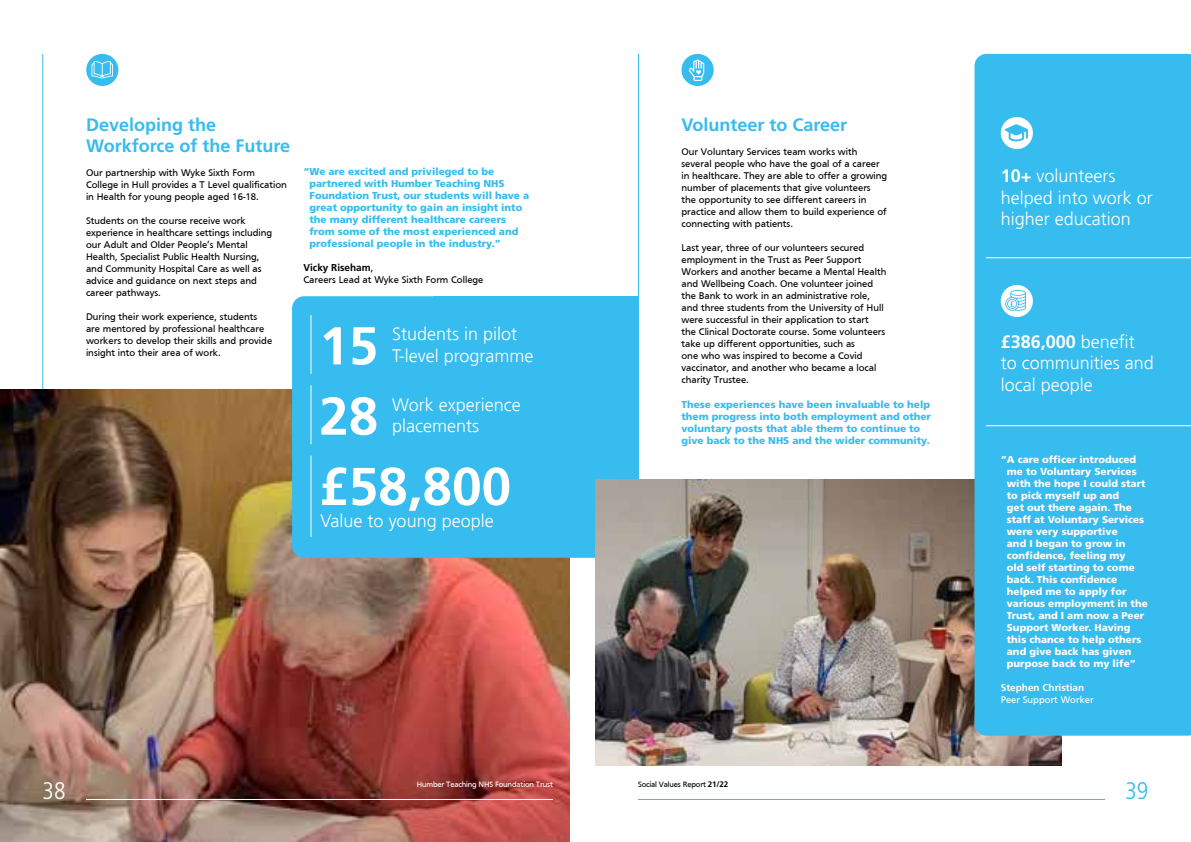
<style>
.page{position:relative;width:1191px;height:842px;background:#fff}
.page>*{position:absolute;margin:0;border:0;box-sizing:border-box;transform-origin:0 0}
.t1{font:700 53.1px "Frutiger LT Std";color:#fff}
.t2{font:300 condensed 24px "Frutiger LT Std";color:#36bcee}
.t3{font:300 condensed 24px "Frutiger LT Std";color:#fff}
.t4{font:300 18px/21.6px "Frutiger";color:#fff}
.t5{font:700 18px/21.6px "Frutiger LT Std";color:#36bcee}
.t6{font:700 18px "Frutiger LT Std";color:#fff}
.t7{font:10px/12px "Frutiger Normal";color:#000}
.t8{font:900 10px/12px "Frutiger LT Std";color:#36bcee}
.t9{font:900 10px/12px "Frutiger LT Std";color:#fff}
.t10{font:10px "Frutiger Normal";color:#fff}
.t11{font:700 10px "Frutiger LT Std";color:#fff}
.t12{font:700 10px "Frutiger LT Std";color:#000}
.t13{font:8px "Frutiger Normal";letter-spacing:-.02em;color:#fff}
.t14{font:8px "Frutiger Normal";letter-spacing:-.02em;color:#000}
.s1{font-family:"Frutiger Normal";font-weight:400}
.s2{font-family:"Frutiger LT Std";font-weight:700}
.s3{font-family:"Frutiger";font-weight:300}
</style>
<div class="page">
<hr style="left:638px;top:799px;width:467px;height:1px;background:#36bcee">
<hr style="left:42px;top:54px;width:1px;height:493px;background:#36bcee">
<hr style="left:638px;top:54px;width:1px;height:451px;background:#36bcee">
<img style="left:0;top:390px;width:570px;height:452px">
<div style="left:292px;top:296px;width:346px;height:262px;background:#36bcee;border-radius:12px"></div>
<hr style="left:310px;top:315px;width:1px;height:59px;background:#fff">
<hr style="left:310px;top:385px;width:1px;height:59px;background:#fff">
<hr style="left:310px;top:456px;width:1px;height:81px;background:#fff">
<hr style="left:86px;top:799px;width:467px;height:1px;background:#fff">
<div style="left:86px;top:54px;width:32px;height:32px;background:#36bcee;border-radius:50%"></div>
<div style="left:681px;top:54px;width:32px;height:32px;background:#36bcee;border-radius:50%"></div>
<img style="left:595px;top:479px;width:466px;height:286px">
<div style="left:974px;top:54px;width:217px;height:682px;background:#36bcee"></div>
<hr style="left:986px;top:257px;width:205px;height:1px;background:#fff">
<hr style="left:986px;top:425px;width:205px;height:1px;background:#fff">
<div style="left:1000px;top:117px;width:33px;height:32px;background:#fff;border-radius:50%"></div>
<div style="left:1000px;top:285px;width:33px;height:32px;background:#fff;border-radius:50%"></div>
<svg style="left:688px;top:60px;width:16px;height:21px"></svg>
<svg style="left:1005px;top:124px;width:23px;height:17px"></svg>
<svg style="left:91px;top:61px;width:22px;height:17px"></svg>
<svg style="left:1005px;top:290px;width:21px;height:21px"></svg>
<h3 class="t5" style="left:86px;top:114px;width:206px">Developing the<br>Workforce of the Future</h3>
<p class="t7" style="left:86px;top:167px;width:202px">Our partnership with Wyke Sixth Form<br>College in Hull provides a T Level qualification in Health for young people aged 16-18.</p>
<p class="t7" style="left:86px;top:215px;width:188px">Students on the course receive work experience in healthcare settings including our Adult and Older People’s Mental Health, Specialist Public Health Nursing, and Community Hospital Care as well as advice and guidance on next steps and career pathways.</p>
<p class="t7" style="left:86px;top:311px;width:188px">During their work experience, students are mentored by professional healthcare workers to develop their skills and provide insight into their area of work.</p>
<p class="t8" style="left:309px;top:166px;width:221px;text-indent:-6px">“We are excited and privileged to be partnered with Humber Teaching NHS Foundation Trust, our students will have a great opportunity to gain an insight into the many different healthcare careers from some of the most experienced and professional people in the industry.”</p>
<p class="t12" style="left:303px;top:262px;width:72px">Vicky Riseham<span class="s1">,</span></p>
<p class="t7" style="left:303px;top:274px;width:181px">Careers Lead at Wyke Sixth Form College</p>
<h1 class="t1" style="left:319px;top:315px;width:61px">15</h1>
<h1 class="t1" style="left:319px;top:385px;width:61px">28</h1>
<h3 class="t4" style="left:392px;top:324px;width:127px">Students in pilot</h3>
<h3 class="t4" style="left:392px;top:345px;width:143px">T-level programme</h3>
<h3 class="t4" style="left:392px;top:394px;width:130px">Work experience</h3>
<h3 class="t4" style="left:392px;top:416px;width:88px">placements</h3>
<h1 class="t1" style="left:319px;top:455px;width:193px">£58,800</h1>
<h3 class="t4" style="left:321px;top:511px;width:175px">Value to young people</h3>
<h2 class="t3" style="left:43px;top:777px;width:25px">38</h2>
<p class="t13" style="left:417px;top:780px;width:138px">Humber Teaching NHS Foundation Trust</p>
<h3 class="t5" style="left:681px;top:114px;width:167px">Volunteer to Career</h3>
<p class="t7" style="left:681px;top:145px;width:207px">Our Voluntary Services team works with several people who have the goal of a career in healthcare. They are able to offer a growing number of placements that give volunteers the opportunity to see different careers in practice and allow them to build experience of connecting with patients.</p>
<p class="t7" style="left:681px;top:241px;width:206px">Last year, three of our volunteers secured employment in the Trust as Peer Support Workers and another became a Mental Health and Wellbeing Coach. One volunteer joined the Bank to work in an administrative role, and three students from the University of Hull were successful in their application to start<br>the Clinical Doctorate course. Some volunteers take up different opportunities, such as<br>one who was inspired to become a Covid vaccinator, and another who became a local charity Trustee.</p>
<p class="t8" style="left:681px;top:398px;width:251px">These experiences have been invaluable to help them progress into both employment and other voluntary posts that able them to continue to give back to the NHS and the wider community.</p>
<p class="t14" style="left:638px;top:780px;width:92px">Social Values Report <span class="s2">21/22</span></p>
<h3 class="t4" style="left:1000px;top:165px;width:154px"><span class="s2">10+</span> volunteers helped into work or higher education</h3>
<h3 class="t6" style="left:1000px;top:331px;width:136px">£386,000 <span class="s3">benefit</span></h3>
<h3 class="t4" style="left:1000px;top:353px;width:155px">to communities and local people</h3>
<p class="t9" style="left:1007px;top:453px;width:142px;text-indent:-6px">“A care officer introduced me to Voluntary Services with the hope I could start to pick myself up and<br>get out there again. The staff at Voluntary Services were very supportive<br>and I began to grow in confidence, feeling my<br>old self starting to come back. This confidence helped me to apply for various employment in the<br>Trust, and I am now a Peer<br>Support Worker. Having this chance to help others and give back has given purpose back to my life”</p>
<p class="t11" style="left:1000px;top:681px;width:85px">Stephen Christian</p>
<p class="t10" style="left:1000px;top:693px;width:94px">Peer Support Worker</p>
<h2 class="t2" style="left:1125px;top:777px;width:25px">39</h2>
</div>
